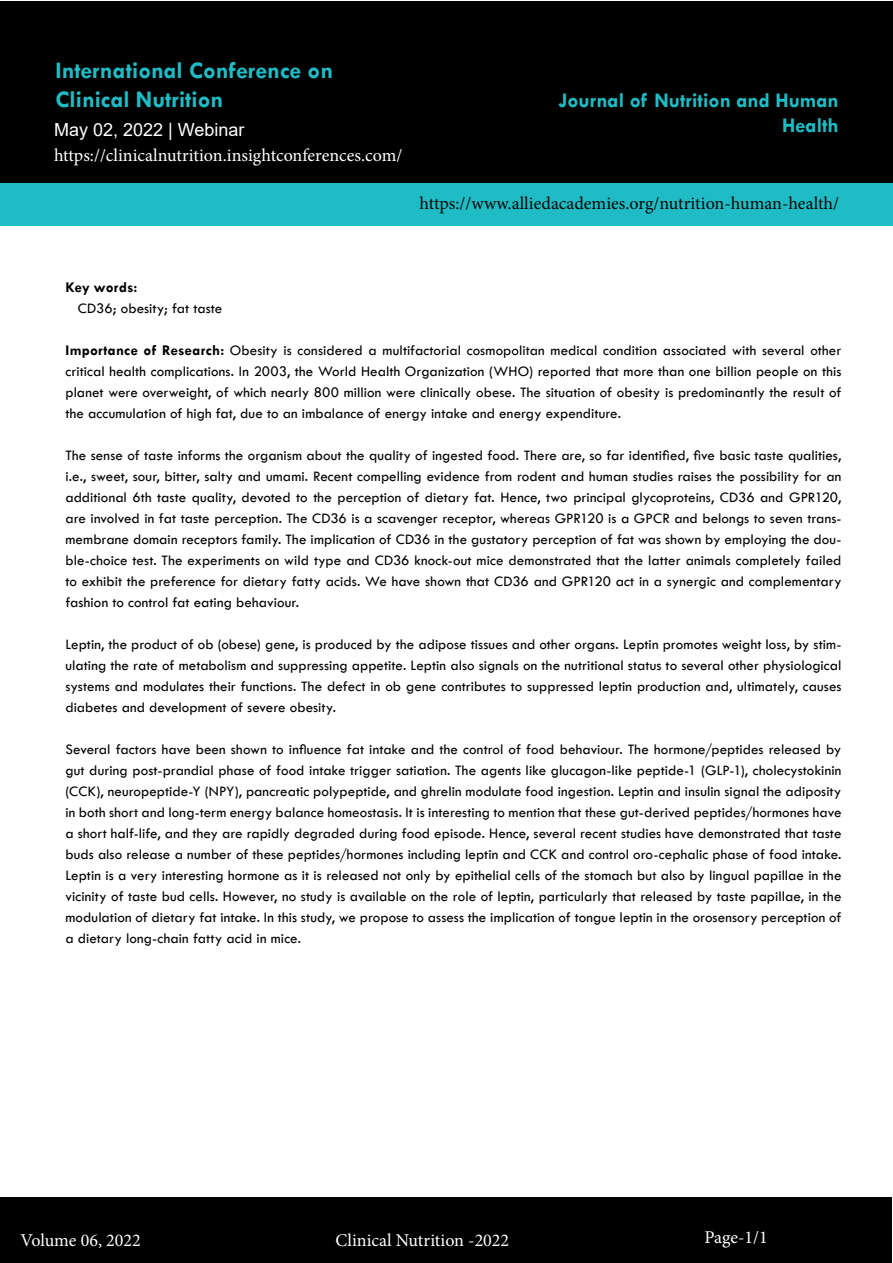
<style>
.page{position:relative;width:893px;height:1263px;background:#fff}
.page>*{position:absolute;margin:0;border:0;box-sizing:border-box;transform-origin:0 0}
.t1{font:700 24px/28.8px "Tw Cen";color:#1fbcc5}
.t2{font:700 21px/25.2px "Tw Cen";color:#1fbcc5;text-align:right}
.t3{font:18px "Minion Pro";color:#fff}
.t4{font:18px "Minion Pro";color:#090606}
.t5{font:18px "Arial";color:#fff}
.t6{font:15px/21px "Tw Cen";letter-spacing:.005em;color:#000;text-align:justify}
.t7{font:700 15px "Tw Cen";letter-spacing:.005em;color:#000}
.s1{font-weight:700}
</style>
<div class="page">
<div style="left:1px;top:1197px;width:891px;height:65px;background:#000"></div>
<div style="left:1px;top:1px;width:892px;height:186px;background:#000"></div>
<div style="left:0;top:183px;width:893px;height:42px;background:#1fbcc5"></div>
<h1 class="t1" style="left:56px;top:56px;width:279px">International Conference on<br>Clinical Nutrition</h1>
<p class="t5" style="left:54px;top:117px;width:192px">May 02, 2022 | Webinar</p>
<p class="t3" style="left:54px;top:143px;width:350px">https://clinicalnutrition.insightconferences.com/</p>
<h2 class="t2" style="left:559px;top:87px;width:282px">Journal of Nutrition and Human<br>Health</h2>
<p class="t4" style="left:419px;top:191px;width:421px">https://www.alliedacademies.org/nutrition-human-health/</p>
<p class="t7" style="left:65px;top:278px;width:74px">Key words:</p>
<p class="t6" style="left:78px;top:297px;width:146px">CD36; obesity; fat taste</p>
<p class="t6" style="left:65px;top:339px;width:778px"><span class="s1">Importance of Research:</span> Obesity is considered a multifactorial cosmopolitan medical condition associated with several other critical health complications. In 2003, the World Health Organization (WHO) reported that more than one billion people on this planet were overweight, of which nearly 800 million were clinically obese. The situation of obesity is predominantly the result of the accumulation of high fat, due to an imbalance of energy intake and energy expenditure.</p>
<p class="t6" style="left:65px;top:444px;width:777px">The sense of taste informs the organism about the quality of ingested food. There are, so far identified, five basic taste qualities, i.e., sweet, sour, bitter, salty and umami. Recent compelling evidence from rodent and human studies raises the possibility for an additional 6th taste quality, devoted to the perception of dietary fat. Hence, two principal glycoproteins, CD36 and GPR120, are involved in fat taste perception. The CD36 is a scavenger receptor, whereas GPR120 is a GPCR and belongs to seven trans&shy;membrane domain receptors family. The implication of CD36 in the gustatory perception of fat was shown by employing the dou&shy;ble-choice test. The experiments on wild type and CD36 knock-out mice demonstrated that the latter animals completely failed to exhibit the preference for dietary fatty acids. We have shown that CD36 and GPR120 act in a synergic and complementary fashion to control fat eating behaviour.</p>
<p class="t6" style="left:65px;top:633px;width:778px">Leptin, the product of ob (obese) gene, is produced by the adipose tissues and other organs. Leptin promotes weight loss, by stim&shy;ulating the rate of metabolism and suppressing appetite. Leptin also signals on the nutritional status to several other physiological systems and modulates their functions. The defect in ob gene contributes to suppressed leptin production and, ultimately, causes diabetes and development of severe obesity.</p>
<p class="t6" style="left:65px;top:738px;width:778px">Several factors have been shown to influence fat intake and the control of food behaviour. The hormone/peptides released by gut during post-prandial phase of food intake trigger satiation. The agents like glucagon-like peptide-1 (GLP-1), cholecystokinin (CCK), neuropeptide-Y (NPY), pancreatic polypeptide, and ghrelin modulate food ingestion. Leptin and insulin signal the adiposity in both short and long-term energy balance homeostasis. It is interesting to mention that these gut-derived peptides/hormones have a short half-life, and they are rapidly degraded during food episode. Hence, several recent studies have demonstrated that taste buds also release a number of these peptides/hormones including leptin and CCK and control oro-cephalic phase of food intake.<br>Leptin is a very interesting hormone as it is released not only by epithelial cells of the stomach but also by lingual papillae in the vicinity of taste bud cells. However, no study is available on the role of leptin, particularly that released by taste papillae, in the modulation of dietary fat intake. In this study, we propose to assess the implication of tongue leptin in the orosensory perception of a dietary long-chain fatty acid in mice.</p>
<p class="t3" style="left:20px;top:1228px;width:122px">Volume 06, 2022</p>
<p class="t3" style="left:335px;top:1228px;width:175px">Clinical Nutrition -2022</p>
<p class="t3" style="left:704px;top:1225px;width:65px">Page-1/1</p>
</div>
